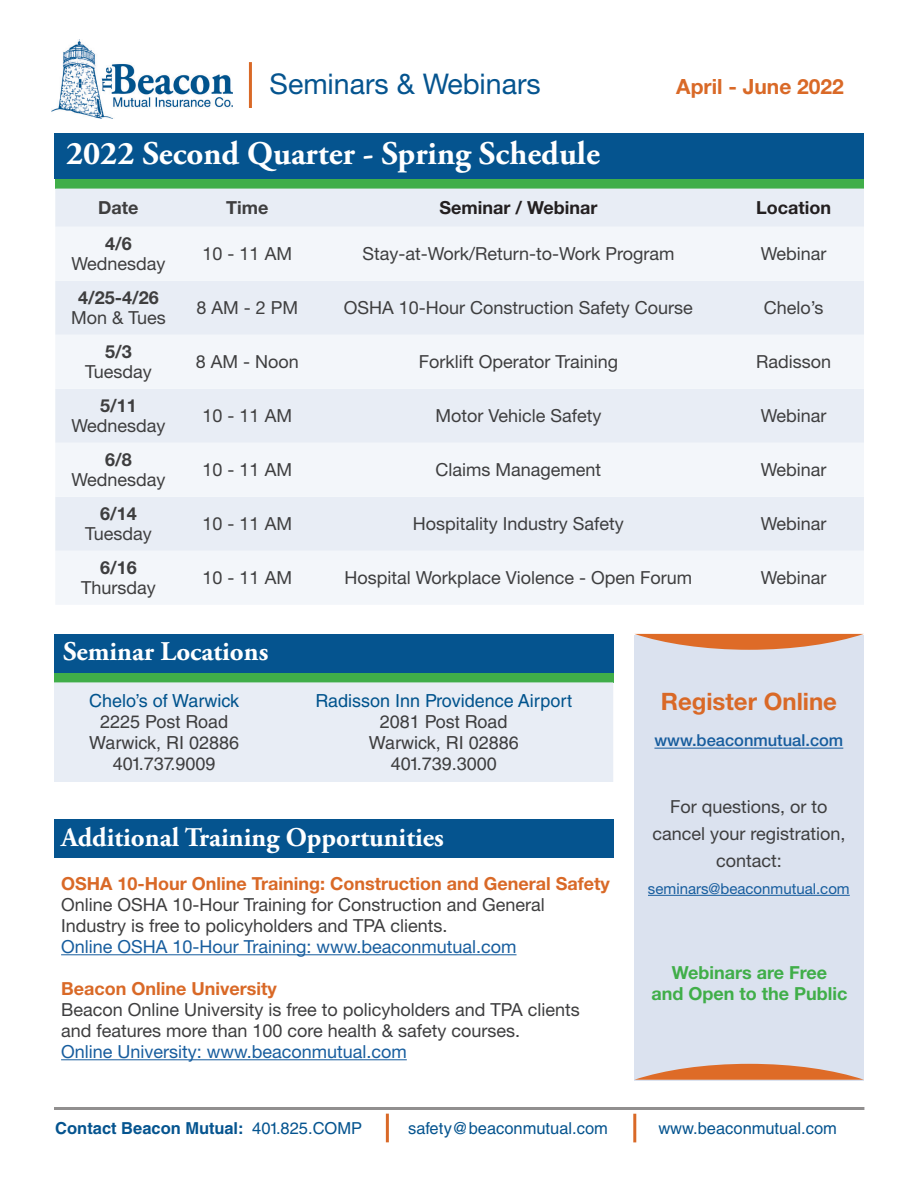
<style>
.page{position:relative;width:918px;height:1188px;background:#fff}
.page>*{position:absolute;margin:0;border:0;box-sizing:border-box;transform-origin:0 0}
.t1{font:700 33px "Adobe Garamond Pro";color:#fff}
.t2{font:28.5px "Helvetica Neue LT Std";color:#05548f}
.t3{font:700 27px "Adobe Garamond Pro";color:#fff}
.t4{font:700 24px "Helvetica Neue LT Std";color:#d96927}
.t5{font:700 21px "Helvetica Neue LT Std";color:#d96927}
.t6{font:18px/19.5px "Helvetica Neue LT Std";color:#3e3e3f;text-align:center}
.t7{font:18px/21px "Helvetica LT Std";color:#3e3e3f;text-align:center}
.t8{font:700 18px "Helvetica Neue LT Std";color:#d96927}
.t9{font:18px "Helvetica LT Std";color:#00538d}
.t10{font:700 18px/21px "Helvetica Neue LT Std";color:#40ae49;text-align:center}
.t11{font:700 18px/19.5px "Helvetica Neue LT Std";color:#3e3e3f;text-align:center}
.t12{font:700 18px "Helvetica Neue LT Std";color:#231f20}
.t13{font:16.5px "Helvetica LT Std";color:#05548f}
.t14{font:700 16.5px "Helvetica LT Std";color:#05548f}
.t15{font:500 16.5px "Helvetica Neue LT Std";color:#175d9e}
.t16{font:15px "Helvetica Neue LT Std";color:#175d9e}
.s1{font-weight:400}
.s2{font-weight:700}
.s3{color:#175d9e}
.s4{font-weight:700;color:#d96927}
</style>
<div class="page">
<div style="left:54px;top:634px;width:559px;height:39px;background:#05548f"></div>
<div style="left:54px;top:133px;width:810px;height:46px;background:#05548f"></div>
<img style="left:52px;top:40px;width:180px;height:79px">
<hr style="left:249px;top:62px;width:3px;height:46px;background:#d96927">
<hr style="left:54px;top:1107px;width:810px;height:3px;background:#231f20">
<hr style="left:633px;top:1114px;width:3px;height:28px;background:#d96927">
<div style="left:54px;top:819px;width:559px;height:39px;background:#05548f"></div>
<div style="left:55px;top:179px;width:809px;height:10px;background:#40ae49"></div>
<div style="left:55px;top:189px;width:809px;height:38px;background:#e8edf5"></div>
<svg style="left:55px;top:227px;width:809px;height:377px;fill:#f3f6fa"></svg>
<div style="left:635px;top:635px;width:229px;height:446px;background:#dbe2ef"></div>
<svg style="left:635px;top:1064px;width:229px;height:16px"></svg>
<svg style="left:635px;top:634px;width:229px;height:16px"></svg>
<hr style="left:654px;top:748px;width:189px;height:1px;background:#175d9e">
<hr style="left:648px;top:895px;width:202px;height:1px;background:#175d9e">
<hr style="left:61px;top:954px;width:456px;height:1px;background:#175d9e">
<hr style="left:61px;top:1059px;width:346px;height:1px;background:#175d9e">
<hr style="left:386px;top:1114px;width:3px;height:28px;background:#d96927">
<div style="left:54px;top:673px;width:559px;height:9px;background:#40ae49"></div>
<div style="left:54px;top:682px;width:559px;height:100px;background:#e8edf5"></div>
<p class="t2" style="left:270px;top:67px;width:273px">Seminars &amp; Webinars</p>
<p class="t1" style="left:66px;top:135px;width:535px">2022 Second Quarter - Spring Schedule</p>
<p class="t5" style="left:676px;top:74px;width:169px">April - June 2022</p>
<p class="t11" style="left:98px;top:198px;width:42px">Date</p>
<p class="t11" style="left:226px;top:198px;width:44px">Time</p>
<p class="t12" style="left:439px;top:197px;width:159px">Seminar / Webinar</p>
<p class="t12" style="left:756px;top:197px;width:76px">Location</p>
<p class="t11" style="left:105px;top:234px;width:28px">4/6</p>
<p class="t6" style="left:71px;top:254px;width:95px">Wednesday</p>
<p class="t6" style="left:203px;top:244px;width:91px">10 - 11 AM</p>
<p class="t6" style="left:362px;top:244px;width:313px">Stay-at-Work/Return-to-Work Program</p>
<p class="t6" style="left:761px;top:244px;width:67px">Webinar</p>
<p class="t11" style="left:71px;top:288px;width:96px">4/25-4/26<br><span class="s1">Mon &amp; Tues</span></p>
<p class="t6" style="left:196px;top:298px;width:103px">8 AM - 2 PM</p>
<p class="t6" style="left:344px;top:298px;width:351px">OSHA 10-Hour Construction Safety Course</p>
<p class="t6" style="left:764px;top:298px;width:61px">Chelo’s</p>
<p class="t6" style="left:85px;top:342px;width:68px"><span class="s2">5/3<br></span>Tuesday</p>
<p class="t6" style="left:196px;top:352px;width:105px">8 AM - Noon</p>
<p class="t6" style="left:419px;top:352px;width:201px">Forklift Operator Training</p>
<p class="t6" style="left:756px;top:352px;width:77px">Radisson</p>
<p class="t6" style="left:71px;top:396px;width:95px"><span class="s2">5/11<br></span>Wednesday</p>
<p class="t6" style="left:203px;top:406px;width:91px">10 - 11 AM</p>
<p class="t6" style="left:435px;top:406px;width:168px">Motor Vehicle Safety</p>
<p class="t6" style="left:761px;top:406px;width:67px">Webinar</p>
<p class="t6" style="left:71px;top:450px;width:95px"><span class="s2">6/8<br></span>Wednesday</p>
<p class="t6" style="left:203px;top:460px;width:91px">10 - 11 AM</p>
<p class="t6" style="left:436px;top:460px;width:167px">Claims Management</p>
<p class="t6" style="left:761px;top:460px;width:67px">Webinar</p>
<p class="t6" style="left:85px;top:504px;width:68px"><span class="s2">6/14<br></span>Tuesday</p>
<p class="t6" style="left:203px;top:514px;width:91px">10 - 11 AM</p>
<p class="t6" style="left:413px;top:514px;width:213px">Hospitality Industry Safety</p>
<p class="t6" style="left:761px;top:514px;width:67px">Webinar</p>
<p class="t6" style="left:81px;top:558px;width:76px"><span class="s2">6/16<br></span>Thursday</p>
<p class="t6" style="left:203px;top:568px;width:91px">10 - 11 AM</p>
<p class="t6" style="left:345px;top:568px;width:349px">Hospital Workplace Violence - Open Forum</p>
<p class="t6" style="left:761px;top:568px;width:67px">Webinar</p>
<p class="t3" style="left:63px;top:636px;width:207px">Seminar Locations</p>
<p class="t9" style="left:89px;top:690px;width:151px">Chelo’s of Warwick</p>
<p class="t7" style="left:89px;top:711px;width:151px">2225 Post Road<br>Warwick, RI 02886</p>
<p class="t7" style="left:113px;top:753px;width:104px">401.737.9009</p>
<p class="t9" style="left:315px;top:690px;width:258px">Radisson Inn Providence Airport</p>
<p class="t7" style="left:380px;top:711px;width:129px">2081 Post Road</p>
<p class="t7" style="left:369px;top:732px;width:151px">Warwick, RI 02886</p>
<p class="t7" style="left:391px;top:753px;width:108px">401.739.3000</p>
<p class="t3" style="left:61px;top:822px;width:384px">Additional Training Opportunities</p>
<p class="t4" style="left:661px;top:687px;width:178px">Register Online</p>
<p class="t15" style="left:654px;top:731px;width:190px">www.beaconmutual.com</p>
<p class="t6" style="left:652px;top:793px;width:195px;line-height:27px">For questions, or to cancel your registration, contact:</p>
<p class="t8" style="left:61px;top:872px;width:550px">OSHA 10-Hour Online Training: Construction and General Safety</p>
<p class="t16" style="left:648px;top:880px;width:203px">seminars@beaconmutual.com</p>
<p class="t6" style="left:61px;top:894px;width:485px;line-height:21px;text-align:left">Online OSHA 10-Hour Training for Construction and General<br>Industry is free to policyholders and TPA clients.<br><span class="s3">Online OSHA 10-Hour Training: www.beaconmutual.com</span></p>
<p class="t6" style="left:61px;top:978px;width:520px;line-height:21px;text-align:left"><span class="s4">Beacon Online University<br></span>Beacon Online University is free to policyholders and TPA clients and features more than 100 core health &amp; safety courses.<br><span class="s3">Online University: www.beaconmutual.com</span></p>
<p class="t10" style="left:651px;top:962px;width:198px">Webinars are Free<br>and Open to the Public</p>
<p class="t14" style="left:55px;top:1118px;width:308px">Contact Beacon Mutual: <span class="s1">401.825.COMP</span></p>
<p class="t13" style="left:408px;top:1119px;width:201px">safety@beaconmutual.com</p>
<p class="t13" style="left:658px;top:1119px;width:180px">www.beaconmutual.com</p>
</div>
